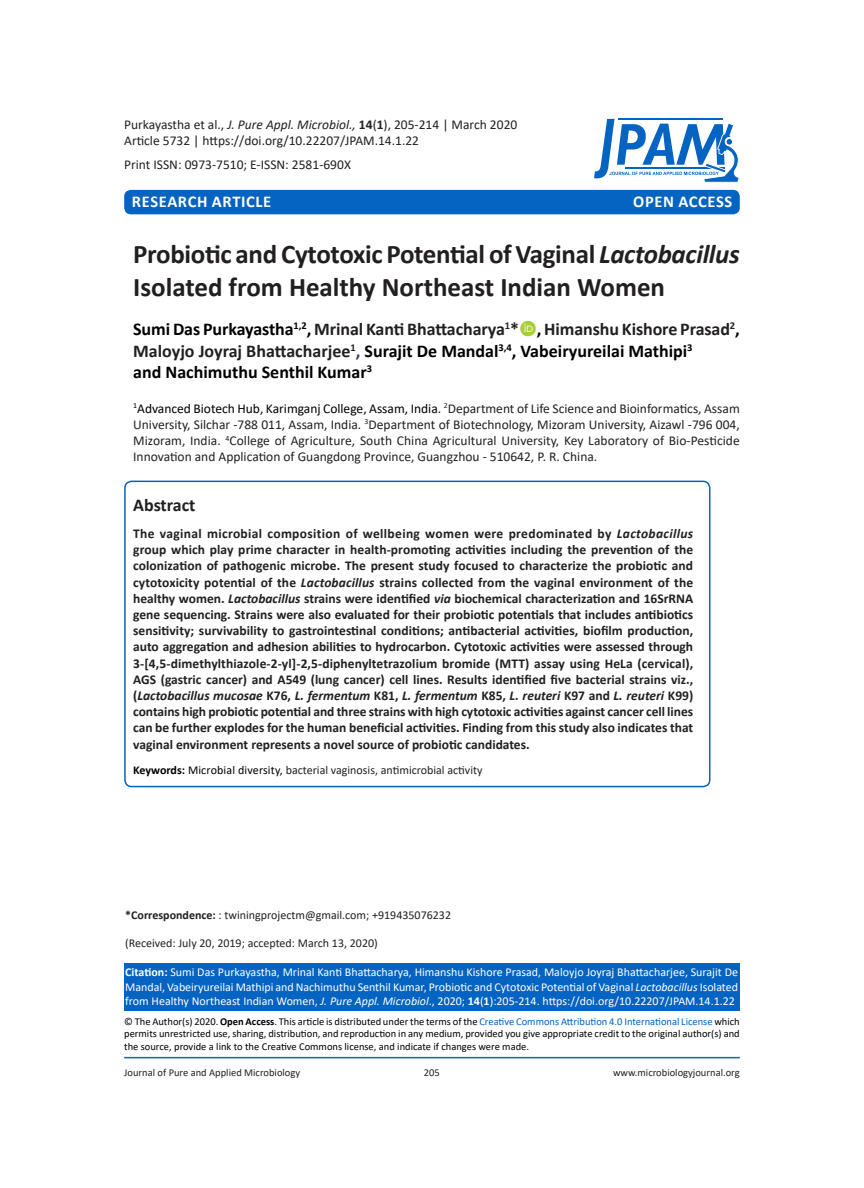
<style>
.page{position:relative;width:864px;height:1188px;background:#fff}
.page>*{position:absolute;margin:0;border:0;box-sizing:border-box;transform-origin:0 0}
.JPAM_Heading{font:700 27px/32.4px "Calibri";letter-spacing:-.01em;color:#231f20}
.JPAM_Author_Name{font:700 18px/21.6px "Calibri";letter-spacing:-.005em;color:#231f20}
.JPAM_Author_Name-2{font:700 18px "Calibri";color:#000}
.JPAM_ABSTRACT{font:700 18px "Calibri";color:#231f20}
.t1{font:700 16.5px "Calibri";letter-spacing:.04em;color:#fff}
.JPAM_ABSTRACT-2{font:700 13.5px/16.2px "Calibri";color:#231f20;text-align:justify}
.JPAM_Adds___Keys{font:13.5px/16.2px "Calibri";color:#231f20;text-align:justify}
.JPAM_Body_text{font:12px/14.4px "Calibri";color:#fff;text-align:justify}
.JPAM_Body_text-2{font:12px "Calibri";color:#231f20}
.JPAM_ABSTRACT-3{font:12px "Calibri";color:#231f20}
.Body_text{font:10.5px/12.6px "Calibri";color:#000;text-align:justify}
.t2{font:10.5px "Calibri";color:#231f20}
.s1{font-style:italic}
.s2{font-weight:700}
.s3{color:#000}
.s4{color:#333666}
.s5{font-weight:700;color:#000}
.s6{color:#0563c1}
</style>
<div class="page">
<div style="left:124px;top:963px;width:616px;height:48px;background:#0563c1"></div>
<hr style="left:124px;top:1057px;width:616px;height:1px;background:#0563c1">
<div style="left:124px;top:190px;width:616px;height:24px;background:#0563c1;border-radius:7px"></div>
<svg style="left:594px;top:119px;width:145px;height:64px"></svg>
<div style="left:124px;top:481px;width:586px;height:306px;border:2px solid #0563c1;border-radius:7px"></div>
<p class="JPAM_Adds___Keys" style="left:124px;top:116px;width:395px">Purkayastha et al., <span class="s1">J. Pure Appl. Microbiol.,</span> <span class="s2">14</span>(<span class="s2">1</span>), 205-214 | March 2020</p>
<p class="JPAM_Adds___Keys" style="left:124px;top:132px;width:296px">Article 5732 | https://doi.org/10.22207/JPAM.14.1.22</p>
<p class="JPAM_Adds___Keys" style="left:124px;top:156px;width:228px">Print ISSN: 0973-7510; E-ISSN: 2581-690X</p>
<p class="t1" style="left:132px;top:189px;width:141px">RESEARCH ARTICLE</p>
<p class="t1" style="left:633px;top:189px;width:101px">OPEN ACCESS</p>
<p class="JPAM_Heading" style="left:133px;top:238px;width:608px">Probiotic and Cytotoxic Potential of Vaginal <span class="s1">Lactobacillus<br></span>Isolated from Healthy Northeast Indian Women</p>
<p class="JPAM_Author_Name" style="left:133px;top:318px;width:608px"><span class="s3">Sumi Das Purkayastha</span><sup>1,2</sup><span class="s3">,</span> Mrinal Kanti Bhattacharya<sup>1</sup>* <span class="s3">,</span> Himanshu Kishore Prasad<sup>2</sup><span class="s3">,<br></span>Maloyjo Joyraj Bhattacharjee<sup>1</sup><span class="s4">,</span> <span class="s3">Surajit De Mandal</span><sup>3,4</sup><span class="s3">, Vabeiryureilai Mathipi</span><sup>3</sup></p>
<p class="JPAM_Author_Name-2" style="left:133px;top:360px;width:240px">and Nachimuthu Senthil Kumar<sup>3</sup></p>
<p class="JPAM_Adds___Keys" style="left:133px;top:400px;width:608px"><sup>1</sup><span class="s3">Advanced Biotech Hub, Karimganj College, Assam, India.</span> <sup>2</sup>Department of Life Science and Bioinformatics, Assam University, Silchar -788 011, Assam, India. <sup>3</sup>Department of Biotechnology, Mizoram University, Aizawl -796 004, Mizoram, India. <sup>4</sup>College of Agriculture, South China Agricultural University, Key Laboratory of Bio-Pesticide Innovation and Application of Guangdong Province, Guangzhou - 510642, P. R. China.</p>
<p class="JPAM_ABSTRACT" style="left:133px;top:493px;width:64px">Abstract</p>
<p class="JPAM_ABSTRACT-2" style="left:133px;top:525px;width:562px">The vaginal microbial composition of wellbeing women were predominated by <span class="s1">Lactobacillus </span>group which play prime character in health-promoting activities including the prevention of the colonization of pathogenic microbe. The present study focused to characterize the probiotic and cytotoxicity potential of the <span class="s1">Lactobacillus</span> strains collected from the vaginal environment of the healthy women. <span class="s1">Lactobacillus</span> strains were identified <span class="s1">via</span> biochemical characterization and 16SrRNA gene sequencing. Strains were also evaluated for their probiotic potentials that includes antibiotics sensitivity; survivability to gastrointestinal conditions; antibacterial activities, biofilm production, auto aggregation and adhesion abilities to hydrocarbon. Cytotoxic activities were assessed through 3-[4,5-dimethylthiazole-2-yl]-2,5-diphenyltetrazolium bromide (MTT) assay using HeLa (cervical), AGS (gastric cancer) and A549 (lung cancer) cell lines. Results identified five bacterial strains viz., (<span class="s1">Lactobacillus mucosae</span> K76, <span class="s1">L. fermentum</span> K81, <span class="s1">L. fermentum</span> K85, <span class="s1">L. reuteri</span> K97 and <span class="s1">L. reuteri</span> K99) contains high probiotic potential and three strains with high cytotoxic activities against cancer cell lines can be further explodes for the human beneficial activities. Finding from this study also indicates that vaginal environment represents a novel source of probiotic candidates.</p>
<p class="JPAM_ABSTRACT-3" style="left:133px;top:761px;width:351px"><span class="s5">Keywords:</span> <span class="s3">Microbial diversity,</span> bacterial vaginosis, antimicrobial activity</p>
<p class="JPAM_Body_text-2" style="left:125px;top:906px;width:327px"><span class="s2">*Correspondence:</span> : twiningprojectm@gmail.com; +919435076232</p>
<p class="JPAM_Body_text-2" style="left:125px;top:935px;width:254px">(Received: July 20, 2019; accepted: March 13, 2020)</p>
<p class="JPAM_Body_text" style="left:125px;top:965px;width:614px"><span class="s2">Citation:</span> Sumi Das Purkayastha, Mrinal Kanti Bhattacharya, Himanshu Kishore Prasad, Maloyjo Joyraj Bhattacharjee, Surajit De Mandal, Vabeiryureilai Mathipi and Nachimuthu Senthil Kumar, Probiotic and Cytotoxic Potential of Vaginal <span class="s1">Lactobacillus</span> Isolated from Healthy Northeast Indian Women, <span class="s1">J. Pure Appl. Microbiol</span>., 2020; <span class="s2">14</span>(<span class="s2">1</span>):205-214. https://doi.org/10.22207/JPAM.14.1.22</p>
<p class="Body_text" style="left:124px;top:1015px;width:617px">© The Author(s) 2020. <span class="s2">Open Access</span>. This article is distributed under the terms of the <span class="s6">Creative Commons Attribution 4.0 International License</span> which permits unrestricted use, sharing, distribution, and reproduction in any medium, provided you give appropriate credit to the original author(s) and the source, provide a link to the Creative Commons license, and indicate if changes were made.</p>
<p class="t2" style="left:124px;top:1065px;width:177px">Journal of Pure and Applied Microbiology</p>
<p class="t2" style="left:424px;top:1065px;width:17px">205</p>
<p class="t2" style="left:613px;top:1065px;width:128px">www.microbiologyjournal.org</p>
</div>
